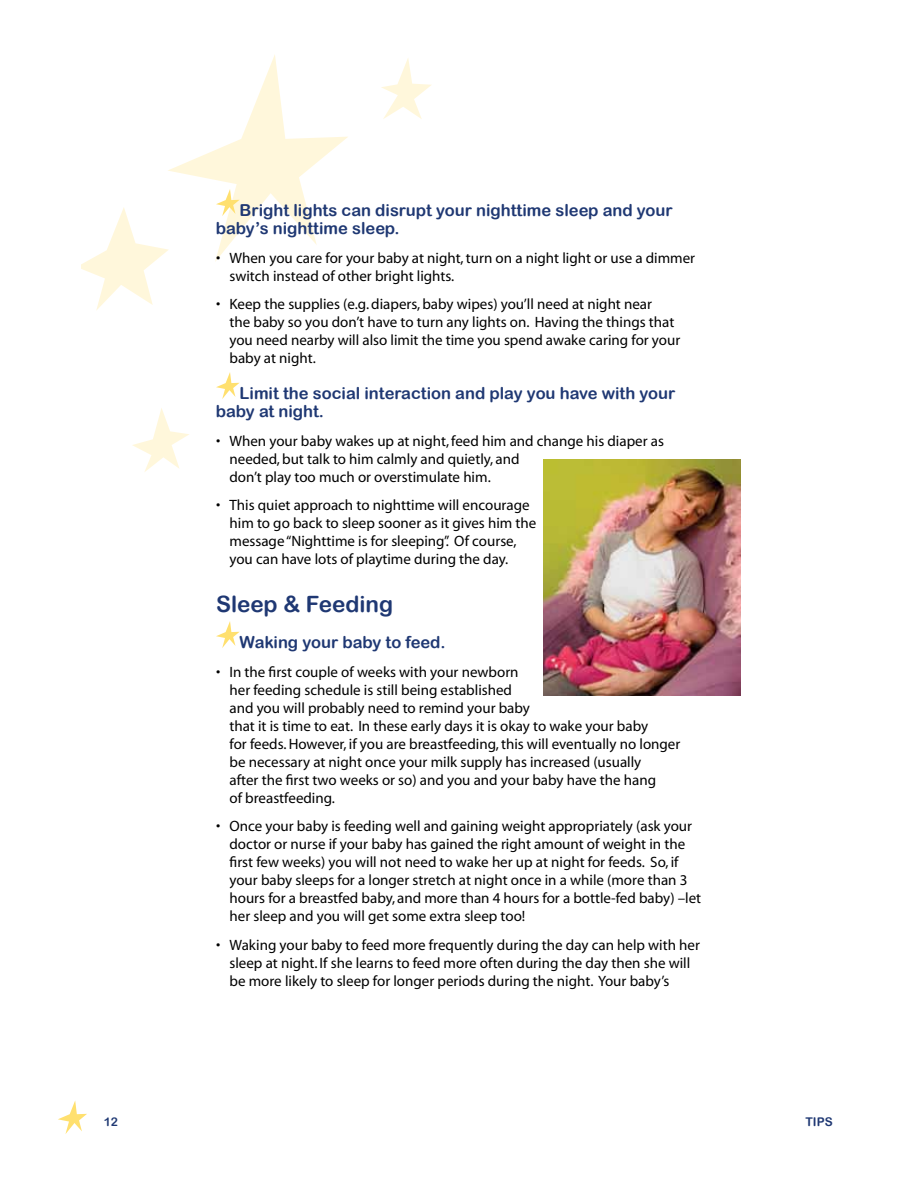
<style>
.page{position:relative;width:918px;height:1188px;background:#fff}
.page>*{position:absolute;margin:0;border:0;box-sizing:border-box;transform-origin:0 0}
.t1{font:22.5px "Arial Rounded MT Bold";color:#1f3873}
.t2{font:16.5px/18px "Arial Rounded MT Bold";color:#1f3873}
.t3{font:15px/18px "Myriad";color:#000}
.t4{font:12px "Arial Rounded MT Bold";color:#1f3873}
</style>
<div class="page">
<svg style="left:132px;top:408px;width:57px;height:64px"></svg>
<svg style="left:381px;top:58px;width:50px;height:61px"></svg>
<svg style="left:58px;top:1100px;width:29px;height:34px"></svg>
<svg style="left:81px;top:55px;width:267px;height:255px"></svg>
<svg style="left:216px;top:372px;width:24px;height:27px"></svg>
<svg style="left:216px;top:621px;width:24px;height:27px"></svg>
<img style="left:543px;top:459px;width:197px;height:237px">
<p class="t2" style="left:216px;top:201px;width:458px;text-indent:24px">Bright lights can disrupt your nighttime sleep and your baby’s nighttime sleep.</p>
<p class="t3" style="left:230px;top:249px;width:467px;text-indent:-14px">• When you care for your baby at night,turn on a night light or use a dimmer switch instead of other bright lights.</p>
<p class="t3" style="left:229px;top:296px;width:452px;text-indent:-13px">• Keep the supplies (e.g.diapers, baby wipes) you’ll need at night near<br>the baby so you don’t have to turn any lights on. Having the things that you need nearby will also limit the time you spend awake caring for your baby at night.</p>
<p class="t2" style="left:216px;top:384px;width:461px;text-indent:24px">Limit the social interaction and play you have with your baby at night.</p>
<p class="t3" style="left:230px;top:432px;width:436px;text-indent:-14px">• When your baby wakes up at night,feed him and change his diaper as needed, but talk to him calmly and quietly, and<br>don’t play too much or overstimulate him.</p>
<p class="t3" style="left:230px;top:497px;width:308px;text-indent:-14px">• This quiet approach to nighttime will encourage him to go back to sleep sooner as it gives him the message“Nighttime is for sleeping”. Of course, you can have lots of playtime during the day.</p>
<h1 class="t1" style="left:216px;top:591px;width:179px">Sleep &amp; Feeding</h1>
<p class="t2" style="left:240px;top:633px;width:208px">Waking your baby to feed.</p>
<p class="t3" style="left:230px;top:663px;width:452px;text-indent:-14px">• In the first couple of weeks with your newborn<br>her feeding schedule is still being established<br>and you will probably need to remind your baby<br>that it is time to eat. In these early days it is okay to wake your baby<br>for feeds. However, if you are breastfeeding, this will eventually no longer be necessary at night once your milk supply has increased (usually<br>after the first two weeks or so) and you and your baby have the hang<br>of breastfeeding.</p>
<p class="t3" style="left:230px;top:818px;width:473px;text-indent:-14px">• Once your baby is feeding well and gaining weight appropriately (ask your doctor or nurse if your baby has gained the right amount of weight in the first few weeks) you will not need to wake her up at night for feeds. So, if your baby sleeps for a longer stretch at night once in a while (more than 3 hours for a breastfed baby, and more than 4 hours for a bottle-fed baby) –let her sleep and you will get some extra sleep too!</p>
<p class="t3" style="left:230px;top:936px;width:472px;text-indent:-14px">• Waking your baby to feed more frequently during the day can help with her sleep at night. If she learns to feed more often during the day then she will be more likely to sleep for longer periods during the night. Your baby’s</p>
<p class="t4" style="left:104px;top:1115px;width:16px">12</p>
<p class="t4" style="left:805px;top:1115px;width:29px">TIPS</p>
</div>
